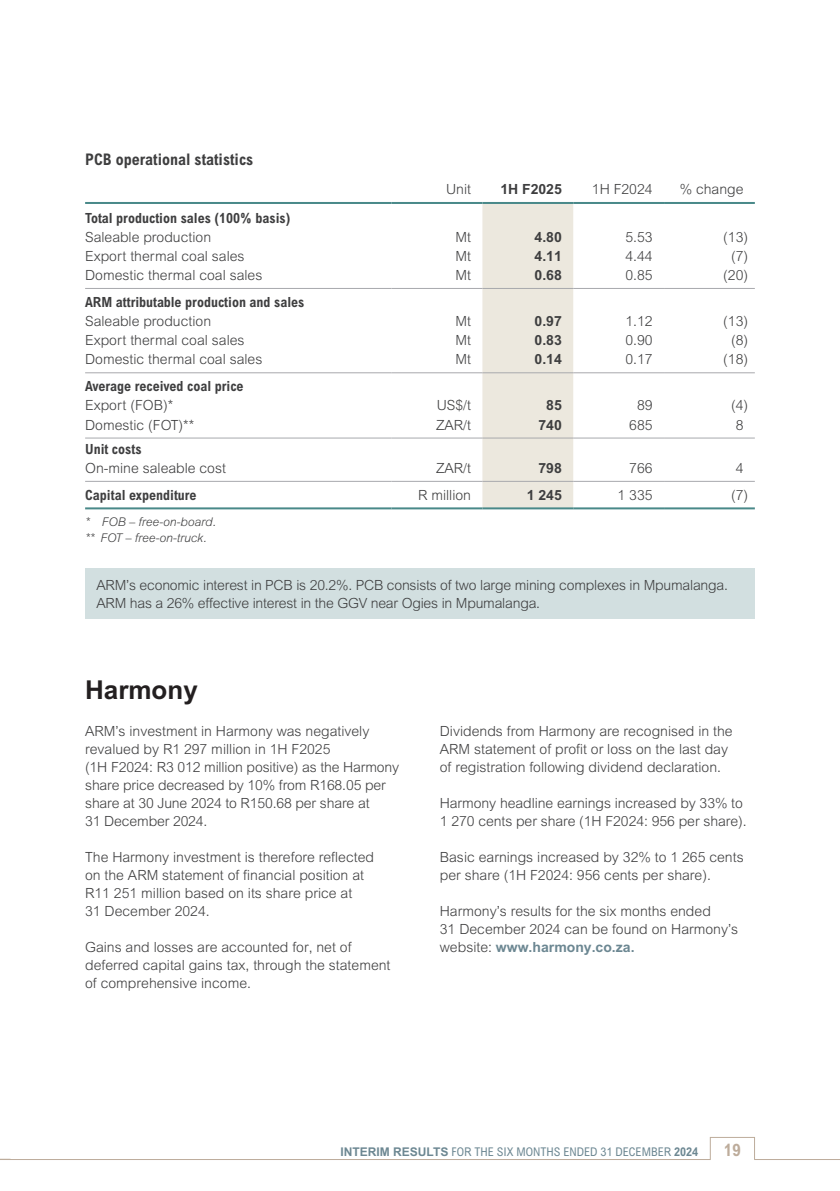
<style>
.page{position:relative;width:840px;height:1191px;background:#fff}
.page>*{position:absolute;margin:0;border:0;box-sizing:border-box;transform-origin:0 0}
.Page_Head__ARM_Booklet24{font:700 26px "Arial MT Std";color:#231f20}
.t1{font:700 condensed 17px "Arial MT Std";color:#bdac9b}
.Front_Level_2__ARM_Booklet24{font:700 condensed 16px "Arial MT Std";color:#3e3e3f}
.Front_Body_Copy__ARM_Booklet24{font:300 14px/18px "Arial MT Std";color:#3e3e3f}
.Table_Text__ARM_Booklet24{font:300 14px/18px "Arial MT Std";color:#3e3e3f}
.Table_Figures__ARM_Booklet24{font:300 14px "Arial MT Std";color:#3e3e3f}
.Table_Level_2__ARM_Booklet24{font:700 condensed 14px "Arial MT Std";color:#3e3e3f}
.Table_Figures__ARM_Booklet24-2{font:700 14px "Arial MT Std";color:#3e3e3f}
.t2{font:condensed 12px "Arial MT Std";color:#6c8792}
.Footnotes__ARM_Booklet24{font:italic 300 12px "Arial MT Std";color:#3e3e3f}
.s1{font-weight:700;color:#6c8792}
.s2{font-weight:700;font-stretch:normal}
.s3{font-weight:700}
</style>
<div class="page">
<div style="left:482px;top:204px;width:91px;height:303px;background:#ece8de"></div>
<div style="left:85px;top:568px;width:669px;height:51px;background:#d2dfe0"></div>
<hr style="left:85px;top:288px;width:306px;height:1px;background:#a8a9ad">
<hr style="left:391px;top:288px;width:91px;height:1px;background:#a8a9ad">
<hr style="left:482px;top:288px;width:91px;height:1px;background:#a8a9ad">
<hr style="left:573px;top:288px;width:90px;height:1px;background:#a8a9ad">
<hr style="left:663px;top:288px;width:91px;height:1px;background:#a8a9ad">
<hr style="left:85px;top:372px;width:306px;height:1px;background:#a8a9ad">
<hr style="left:391px;top:372px;width:91px;height:1px;background:#a8a9ad">
<hr style="left:482px;top:372px;width:91px;height:1px;background:#a8a9ad">
<hr style="left:573px;top:372px;width:90px;height:1px;background:#a8a9ad">
<hr style="left:663px;top:372px;width:91px;height:1px;background:#a8a9ad">
<hr style="left:85px;top:437px;width:306px;height:1px;background:#a8a9ad">
<hr style="left:391px;top:437px;width:91px;height:1px;background:#a8a9ad">
<hr style="left:482px;top:437px;width:91px;height:1px;background:#a8a9ad">
<hr style="left:573px;top:437px;width:90px;height:1px;background:#a8a9ad">
<hr style="left:663px;top:437px;width:91px;height:1px;background:#a8a9ad">
<hr style="left:85px;top:481px;width:306px;height:1px;background:#a8a9ad">
<hr style="left:85px;top:507px;width:306px;height:2px;background:#498989">
<hr style="left:391px;top:481px;width:91px;height:1px;background:#a8a9ad">
<hr style="left:391px;top:507px;width:91px;height:2px;background:#498989">
<hr style="left:482px;top:481px;width:91px;height:1px;background:#a8a9ad">
<hr style="left:482px;top:507px;width:91px;height:2px;background:#498989">
<hr style="left:573px;top:481px;width:90px;height:1px;background:#a8a9ad">
<hr style="left:573px;top:507px;width:90px;height:2px;background:#498989">
<hr style="left:663px;top:481px;width:91px;height:1px;background:#a8a9ad">
<hr style="left:663px;top:507px;width:91px;height:2px;background:#498989">
<hr style="left:85px;top:202px;width:306px;height:2px;background:#498989">
<hr style="left:391px;top:202px;width:91px;height:2px;background:#498989">
<hr style="left:573px;top:202px;width:90px;height:2px;background:#498989">
<hr style="left:663px;top:202px;width:91px;height:2px;background:#498989">
<hr style="left:482px;top:202px;width:91px;height:2px;background:#498989">
<hr style="left:0;top:1159px;width:710px;height:1px;background:#bdac9b">
<hr style="left:753px;top:1159px;width:86px;height:1px;background:#bdac9b">
<div style="left:709px;top:1137px;width:45px;height:22px;border:1px solid #bdac9b"></div>
<p class="Front_Level_2__ARM_Booklet24" style="left:85px;top:150px;width:170px">PCB operational statistics</p>
<p class="Table_Figures__ARM_Booklet24" style="left:446px;top:182px;width:26px">Unit</p>
<p class="Table_Figures__ARM_Booklet24-2" style="left:500px;top:181px;width:63px">1H F2025</p>
<p class="Table_Figures__ARM_Booklet24" style="left:591px;top:182px;width:62px">1H F2024</p>
<p class="Table_Figures__ARM_Booklet24" style="left:679px;top:182px;width:65px">% change</p>
<p class="Table_Level_2__ARM_Booklet24" style="left:85px;top:210px;width:207px">Total production sales (100% basis)</p>
<p class="Table_Text__ARM_Booklet24" style="left:85px;top:228px;width:127px">Saleable production</p>
<p class="Table_Figures__ARM_Booklet24" style="left:455px;top:229px;width:17px">Mt</p>
<p class="Table_Figures__ARM_Booklet24-2" style="left:534px;top:229px;width:29px">4.80</p>
<p class="Table_Figures__ARM_Booklet24" style="left:625px;top:229px;width:29px">5.53</p>
<p class="Table_Figures__ARM_Booklet24" style="left:722px;top:229px;width:26px">(13)</p>
<p class="Table_Text__ARM_Booklet24" style="left:85px;top:247px;width:161px">Export thermal coal sales</p>
<p class="Table_Figures__ARM_Booklet24" style="left:455px;top:248px;width:17px">Mt</p>
<p class="Table_Figures__ARM_Booklet24-2" style="left:534px;top:248px;width:29px">4.11</p>
<p class="Table_Figures__ARM_Booklet24" style="left:625px;top:248px;width:29px">4.44</p>
<p class="Table_Figures__ARM_Booklet24" style="left:730px;top:248px;width:19px">(7)</p>
<p class="Table_Text__ARM_Booklet24" style="left:85px;top:266px;width:179px">Domestic thermal coal sales</p>
<p class="Table_Figures__ARM_Booklet24" style="left:455px;top:267px;width:17px">Mt</p>
<p class="Table_Figures__ARM_Booklet24-2" style="left:534px;top:267px;width:29px">0.68</p>
<p class="Table_Figures__ARM_Booklet24" style="left:625px;top:267px;width:29px">0.85</p>
<p class="Table_Figures__ARM_Booklet24" style="left:722px;top:267px;width:26px">(20)</p>
<p class="Table_Level_2__ARM_Booklet24" style="left:85px;top:294px;width:221px">ARM attributable production and sales</p>
<p class="Table_Text__ARM_Booklet24" style="left:85px;top:312px;width:127px">Saleable production</p>
<p class="Table_Figures__ARM_Booklet24" style="left:455px;top:313px;width:17px">Mt</p>
<p class="Table_Figures__ARM_Booklet24-2" style="left:534px;top:313px;width:29px">0.97</p>
<p class="Table_Figures__ARM_Booklet24" style="left:625px;top:313px;width:29px">1.12</p>
<p class="Table_Figures__ARM_Booklet24" style="left:722px;top:313px;width:26px">(13)</p>
<p class="Table_Text__ARM_Booklet24" style="left:85px;top:331px;width:161px">Export thermal coal sales</p>
<p class="Table_Figures__ARM_Booklet24" style="left:455px;top:332px;width:17px">Mt</p>
<p class="Table_Figures__ARM_Booklet24-2" style="left:534px;top:332px;width:29px">0.83</p>
<p class="Table_Figures__ARM_Booklet24" style="left:625px;top:332px;width:29px">0.90</p>
<p class="Table_Figures__ARM_Booklet24" style="left:730px;top:332px;width:19px">(8)</p>
<p class="Table_Text__ARM_Booklet24" style="left:85px;top:350px;width:179px">Domestic thermal coal sales</p>
<p class="Table_Figures__ARM_Booklet24" style="left:455px;top:351px;width:17px">Mt</p>
<p class="Table_Figures__ARM_Booklet24-2" style="left:534px;top:351px;width:29px">0.14</p>
<p class="Table_Figures__ARM_Booklet24" style="left:625px;top:351px;width:29px">0.17</p>
<p class="Table_Figures__ARM_Booklet24" style="left:722px;top:351px;width:26px">(18)</p>
<p class="Table_Level_2__ARM_Booklet24" style="left:85px;top:378px;width:160px">Average received coal price</p>
<p class="Table_Text__ARM_Booklet24" style="left:85px;top:396px;width:90px">Export (FOB)*</p>
<p class="Table_Figures__ARM_Booklet24" style="left:436px;top:397px;width:36px">US$/t</p>
<p class="Table_Figures__ARM_Booklet24-2" style="left:546px;top:397px;width:17px">85</p>
<p class="Table_Figures__ARM_Booklet24" style="left:636px;top:397px;width:17px">89</p>
<p class="Table_Figures__ARM_Booklet24" style="left:730px;top:397px;width:19px">(4)</p>
<p class="Table_Text__ARM_Booklet24" style="left:85px;top:415px;width:110px">Domestic (FOT)**</p>
<p class="Table_Figures__ARM_Booklet24" style="left:436px;top:417px;width:37px">ZAR/t</p>
<p class="Table_Figures__ARM_Booklet24-2" style="left:538px;top:416px;width:25px">740</p>
<p class="Table_Figures__ARM_Booklet24" style="left:629px;top:417px;width:25px">685</p>
<p class="Table_Figures__ARM_Booklet24" style="left:735px;top:417px;width:9px">8</p>
<p class="Table_Level_2__ARM_Booklet24" style="left:85px;top:441px;width:58px">Unit costs</p>
<p class="Table_Text__ARM_Booklet24" style="left:85px;top:459px;width:142px">On-mine saleable cost</p>
<p class="Table_Figures__ARM_Booklet24" style="left:436px;top:460px;width:37px">ZAR/t</p>
<p class="Table_Figures__ARM_Booklet24-2" style="left:538px;top:460px;width:25px">798</p>
<p class="Table_Figures__ARM_Booklet24" style="left:629px;top:460px;width:25px">766</p>
<p class="Table_Figures__ARM_Booklet24" style="left:735px;top:460px;width:9px">4</p>
<p class="Table_Level_2__ARM_Booklet24" style="left:85px;top:487px;width:113px">Capital expenditure</p>
<p class="Table_Figures__ARM_Booklet24" style="left:418px;top:487px;width:54px">R million</p>
<p class="Table_Figures__ARM_Booklet24-2" style="left:526px;top:487px;width:37px">1 245</p>
<p class="Table_Figures__ARM_Booklet24" style="left:617px;top:487px;width:37px">1 335</p>
<p class="Table_Figures__ARM_Booklet24" style="left:730px;top:487px;width:19px">(7)</p>
<p class="Footnotes__ARM_Booklet24" style="left:85px;top:514px;width:132px">* FOB – free-on-board.</p>
<p class="Footnotes__ARM_Booklet24" style="left:85px;top:530px;width:123px">** FOT – free-on-truck.</p>
<p class="Table_Text__ARM_Booklet24" style="left:96px;top:576px;width:632px">ARM’s economic interest in PCB is 20.2%. PCB consists of two large mining complexes in Mpumalanga.<br>ARM has a 26% effective interest in the GGV near Ogies in Mpumalanga.</p>
<p class="Page_Head__ARM_Booklet24" style="left:85px;top:675px;width:114px">Harmony</p>
<p class="Front_Body_Copy__ARM_Booklet24" style="left:85px;top:722px;width:315px">ARM’s investment in Harmony was negatively revalued by R1 297 million in 1H F2025<br>(1H F2024: R3 012 million positive) as the Harmony share price decreased by 10% from R168.05 per share at 30 June 2024 to R150.68 per share at<br>31 December 2024.</p>
<p class="Front_Body_Copy__ARM_Booklet24" style="left:85px;top:848px;width:290px">The Harmony investment is therefore reflected on the ARM statement of financial position at R11 251 million based on its share price at<br>31 December 2024.</p>
<p class="Front_Body_Copy__ARM_Booklet24" style="left:85px;top:938px;width:307px">Gains and losses are accounted for, net of deferred capital gains tax, through the statement of comprehensive income.</p>
<p class="Front_Body_Copy__ARM_Booklet24" style="left:439px;top:722px;width:294px">Dividends from Harmony are recognised in the<br>ARM statement of profit or loss on the last day of registration following dividend declaration.</p>
<p class="Front_Body_Copy__ARM_Booklet24" style="left:439px;top:794px;width:308px">Harmony headline earnings increased by 33% to<br>1 270 cents per share (1H F2024: 956 per share).</p>
<p class="Front_Body_Copy__ARM_Booklet24" style="left:439px;top:848px;width:305px">Basic earnings increased by 32% to 1 265 cents per share (1H F2024: 956 cents per share).</p>
<p class="Front_Body_Copy__ARM_Booklet24" style="left:439px;top:902px;width:300px">Harmony’s results for the six months ended<br>31 December 2024 can be found on Harmony’s website: <span class="s1">www.harmony.co.za.</span></p>
<p class="t2" style="left:340px;top:1144px;width:359px"><span class="s2">INTERIM RESULTS</span> FOR THE SIX MONTHS ENDED 31 DECEMBER <span class="s3">2024</span></p>
<p class="t1" style="left:723px;top:1139px;width:19px">19</p>
</div>
